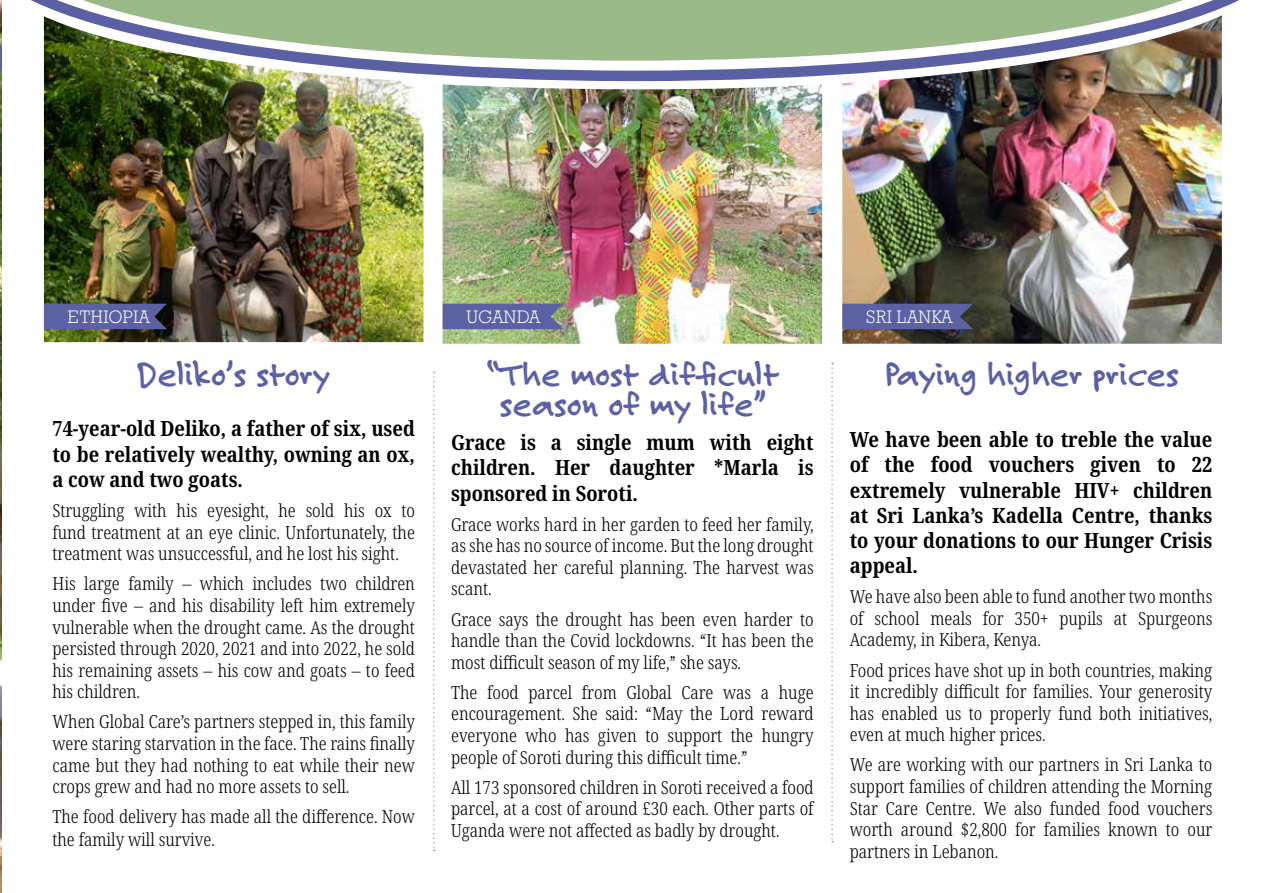
<style>
.page{position:relative;width:1263px;height:893px;background:#fff}
.page>*{position:absolute;margin:0;border:0;box-sizing:border-box;transform-origin:0 0}
.t1{font:700 36px "Felt Tip Roman";color:#5b61a7}
.t2{font:700 36px "Felt Tip Roman";color:#5b61a5}
.t3{font:700 condensed 21px/25.2px "Noto Serif";color:#000;text-align:justify}
.t4{font:300 condensed 18px/21.6px "Noto Serif";color:#000;text-align:justify}
.t5{font:18px "Geo Slb 712 Lt BT";letter-spacing:.01em;color:#fff}
</style>
<div class="page">
<svg style="left:1px;top:0;width:841px;height:81px"></svg>
<svg style="left:25px;top:0;width:1214px;height:61px;background:#a3bf97"></svg>
<img style="left:44px;top:16px;width:379px;height:326px">
<img style="left:842px;top:15px;width:380px;height:329px">
<img style="left:443px;top:84px;width:379px;height:260px">
<img style="left:0;top:0;width:1px;height:893px">
<svg style="left:0;top:45px;width:1px;height:25px"></svg>
<div style="left:842px;top:304px;width:131px;height:25px;background:#5b61a3"></div>
<div style="left:443px;top:304px;width:120px;height:25px;background:#5b61a3"></div>
<div style="left:44px;top:304px;width:123px;height:25px;background:#5b61a3"></div>
<svg style="left:433px;top:372px;width:2px;height:479px"></svg>
<svg style="left:831px;top:363px;width:2px;height:479px"></svg>
<p class="t5" style="left:67px;top:305px;width:84px">ETHIOPIA</p>
<p class="t5" style="left:466px;top:305px;width:75px">UGANDA</p>
<p class="t5" style="left:866px;top:305px;width:88px">SRI LANKA</p>
<h1 class="t2" style="left:137px;top:351px;width:195px">Deliko’s story</h1>
<h1 class="t1" style="left:487px;top:350px;width:293px">“The most difficult</h1>
<h1 class="t2" style="left:885px;top:351px;width:295px">Paying higher prices</h1>
<h1 class="t1" style="left:500px;top:380px;width:268px">season of my life”</h1>
<p class="t3" style="left:52px;top:417px;width:364px">74-year-old Deliko, a father of six, used to be relatively wealthy, owning an ox, a cow and two goats.</p>
<p class="t4" style="left:52px;top:500px;width:364px">Struggling with his eyesight, he sold his ox to fund treatment at an eye clinic. Unfortunately, the treatment was unsuccessful, and he lost his sight.</p>
<p class="t4" style="left:52px;top:574px;width:364px">His large family – which includes two children under five – and his disability left him extremely vulnerable when the drought came. As the drought persisted through 2020, 2021 and into 2022, he sold his remaining assets – his cow and goats – to feed his children.</p>
<p class="t4" style="left:52px;top:712px;width:364px">When Global Care’s partners stepped in, this family were staring starvation in the face. The rains finally came but they had nothing to eat while their new crops grew and had no more assets to sell.</p>
<p class="t4" style="left:52px;top:806px;width:364px;line-height:22.4px">The food delivery has made all the difference. Now the family will survive.</p>
<p class="t3" style="left:850px;top:427px;width:364px">We have been able to treble the value of the food vouchers given to 22 extremely vulnerable HIV+ children at Sri Lanka’s Kadella Centre, thanks to your donations to our Hunger Crisis appeal.</p>
<p class="t4" style="left:850px;top:586px;width:364px">We have also been able to fund another two months of school meals for 350+ pupils at Spurgeons Academy, in Kibera, Kenya.</p>
<p class="t4" style="left:850px;top:660px;width:364px">Food prices have shot up in both countries, making it incredibly difficult for families. Your generosity has enabled us to properly fund both initiatives, even at much higher prices.</p>
<p class="t4" style="left:850px;top:755px;width:364px">We are working with our partners in Sri Lanka to support families of children attending the Morning Star Care Centre. We also funded food vouchers worth around $2,800 for families known to our partners in Lebanon.</p>
<p class="t3" style="left:451px;top:430px;width:364px">Grace is a single mum with eight children. Her daughter *Marla is sponsored in Soroti.</p>
<p class="t4" style="left:451px;top:514px;width:364px">Grace works hard in her garden to feed her family, as she has no source of income. But the long drought devastated her careful planning. The harvest was scant.</p>
<p class="t4" style="left:451px;top:609px;width:364px">Grace says the drought has been even harder to handle than the Covid lockdowns. “It has been the most difficult season of my life,” she says.</p>
<p class="t4" style="left:451px;top:682px;width:364px">The food parcel from Global Care was a huge encouragement. She said: “May the Lord reward everyone who has given to support the hungry people of Soroti during this difficult time.”</p>
<p class="t4" style="left:451px;top:777px;width:364px">All 173 sponsored children in Soroti received a food parcel, at a cost of around £30 each. Other parts of Uganda were not affected as badly by drought.</p>
</div>
